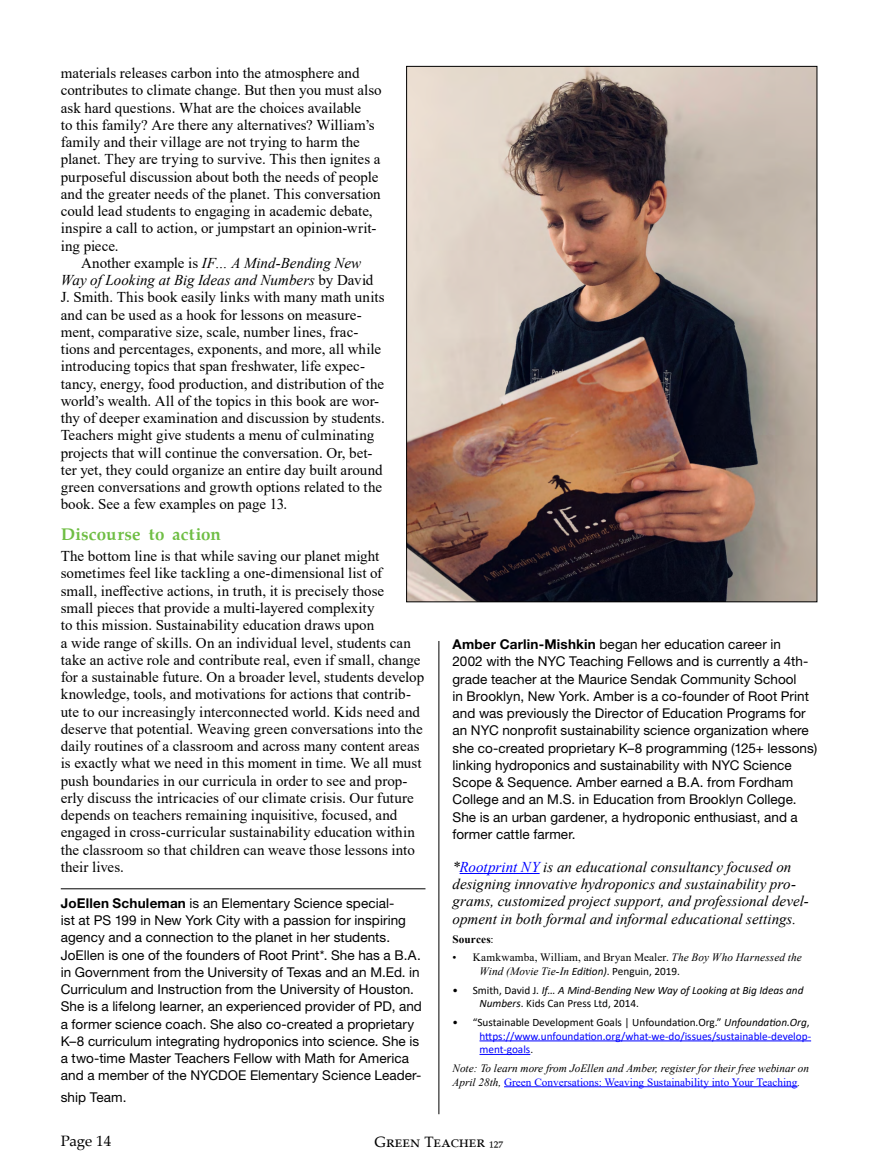
<style>
.page{position:relative;width:878px;height:1175px;background:#fff}
.page>*{position:absolute;margin:0;border:0;box-sizing:border-box;transform-origin:0 0}
.t1{font:700 19.5px "Palatino";letter-spacing:-.005em;color:#6fbe44}
.t2{font:16.5px "Palatino Linotype";color:#000}
.t3{font:15px/17.2px "Times New Roman";color:#000}
.t4{font:italic 15px/17.2px "Times New Roman";color:#000}
.t5{font:15px "Palatino Linotype";color:#000}
.t6{font:13.5px/17.2px "Helvetica Neue LT Std";letter-spacing:.005em;color:#000}
.t7{font:italic 11.25px/13.5px "Times New Roman";color:#000}
.t8{font:11.25px/13.5px "Calibri";color:#00f}
.t9{font:italic 11.25px/13.5px "Calibri";color:#000}
.t10{font:700 11.25px "Times New Roman";letter-spacing:.015em;color:#000}
.s1{font-style:italic}
.s2{font-weight:700}
.s3{color:#00f}
.s4{font-weight:400}
.s5{font-style:normal}
.s6{font-family:"Calibri"}
.s7{font-family:"Calibri";font-style:normal}
.s8{color:#000}
.s9{font-style:italic;color:#000}
.s10{font-family:"Times New Roman";color:#000}
.s11{font-style:normal;color:#00f}
.s12{font-size:15px}
</style>
<div class="page">
<img style="left:408px;top:68px;width:407px;height:532px">
<hr style="left:438px;top:641px;width:1px;height:473px;background:#000">
<hr style="left:61px;top:888px;width:364px;height:1px;background:#000">
<hr style="left:459px;top:873px;width:80px;height:1px;background:#00f">
<hr style="left:479px;top:1040px;width:332px;height:1px;background:#00f">
<hr style="left:479px;top:1054px;width:51px;height:1px;background:#00f">
<hr style="left:504px;top:1086px;width:293px;height:1px;background:#00f">
<p class="t3" style="left:61px;top:64px;width:322px">materials releases carbon into the atmosphere and contributes to climate change. But then you must also ask hard questions. What are the choices available<br>to this family? Are there any alternatives? William’s family and their village are not trying to harm the planet. They are trying to survive. This then ignites a purposeful discussion about both the needs of people and the greater needs of the planet. This conversation could lead students to engaging in academic debate, inspire a call to action, or jumpstart an opinion-writ&shy;ing piece.</p>
<p class="t3" style="left:61px;top:254px;width:325px;text-indent:20px">Another example is <span class="s1">IF… A Mind-Bending New Way of Looking at Big Ideas and Numbers</span> by David J. Smith. This book easily links with many math units and can be used as a hook for lessons on measure&shy;ment, comparative size, scale, number lines, frac&shy;tions and percentages, exponents, and more, all while introducing topics that span freshwater, life expec&shy;tancy, energy, food production, and distribution of the world’s wealth. All of the topics in this book are wor&shy;thy of deeper examination and discussion by students.<br>Teachers might give students a menu of culminating projects that will continue the conversation. Or, bet&shy;ter yet, they could organize an entire day built around green conversations and growth options related to the book. See a few examples on page 13.</p>
<h1 class="t1" style="left:61px;top:525px;width:162px">Discourse to action</h1>
<p class="t3" style="left:61px;top:547px;width:365px">The bottom line is that while saving our planet might sometimes feel like tackling a one-dimensional list of<br>small, ineffective actions, in truth, it is precisely those<br>small pieces that provide a multi-layered complexity<br>to this mission. Sustainability education draws upon<br>a wide range of skills. On an individual level, students can take an active role and contribute real, even if small, change for a sustainable future. On a broader level, students develop knowledge, tools, and motivations for actions that contrib&shy;ute to our increasingly interconnected world. Kids need and deserve that potential. Weaving green conversations into the daily routines of a classroom and across many content areas is exactly what we need in this moment in time. We all must push boundaries in our curricula in order to see and prop&shy;erly discuss the intricacies of our climate crisis. Our future depends on teachers remaining inquisitive, focused, and engaged in cross-curricular sustainability education within the classroom so that children can weave those lessons into their lives.</p>
<p class="t6" style="left:61px;top:894px;width:363px"><span class="s2">JoEllen Schuleman</span> is an Elementary Science special-<br>ist at PS 199 in New York City with a passion for inspiring agency and a connection to the planet in her students.<br>JoEllen is one of the founders of Root Print*. She has a B.A. in Government from the University of Texas and an M.Ed. in Curriculum and Instruction from the University of Houston.<br>She is a lifelong learner, an experienced provider of PD, and a former science coach. She also co-created a proprietary K–8 curriculum integrating hydroponics into science. She is a two-time Master Teachers Fellow with Math for America and a member of the NYCDOE Elementary Science Leader-</p>
<p class="t6" style="left:61px;top:1088px;width:67px">ship Team.</p>
<p class="t6" style="left:452px;top:635px;width:366px"><span class="s2">Amber Carlin-Mishkin</span> began her education career in<br>2002 with the NYC Teaching Fellows and is currently a 4th&shy;grade teacher at the Maurice Sendak Community School<br>in Brooklyn, New York. Amber is a co-founder of Root Print and was previously the Director of Education Programs for an NYC nonprofit sustainability science organization where she co-created proprietary K–8 programming (125+ lessons) linking hydroponics and sustainability with NYC Science Scope &amp; Sequence. Amber earned a B.A. from Fordham College and an M.S. in Education from Brooklyn College.<br>She is an urban gardener, a hydroponic enthusiast, and a former cattle farmer.</p>
<p class="t4" style="left:452px;top:858px;width:358px">*<span class="s3">Rootprint NY</span> is an educational consultancy focused on designing innovative hydroponics and sustainability pro&shy;grams, customized project support, and professional devel&shy;opment in both formal and informal educational settings.</p>
<p class="t10" style="left:452px;top:931px;width:43px">Sources<span class="s4">:</span></p>
<p class="t7" style="left:479px;top:950px;width:324px;text-indent:-27px"><span class="s5">• Kamkwamba, William, and Bryan Mealer.</span> The Boy Who Harnessed the<br>Wind (Movie Tie-In <span class="s6">Edition)</span><span class="s7">. Penguin, 2019.</span></p>
<p class="t9" style="left:479px;top:982px;width:325px;text-indent:-27px"><span class="s5">• Smith, David J.</span> If… A Mind-Bending New Way of Looking at Big Ideas and<br>Numbers<span class="s5">. Kids Can Press Ltd, 2014.</span></p>
<p class="t8" style="left:479px;top:1015px;width:333px;text-indent:-27px"><span class="s8">• “Sustainable Development Goals | Unfoundation.Org.”</span> <span class="s9">Unfoundation.Org</span><span class="s8">, </span>https://www.unfoundation.org/what-we-do/issues/sustainable-develop&shy;ment-goals<span class="s10">.</span></p>
<p class="t7" style="left:452px;top:1061px;width:358px">Note: To learn more from JoEllen and Amber, register for their free webinar on<br>April 28th, <span class="s11">Green Conversations: Weaving Sustainability into Your Teaching</span>.</p>
<p class="t5" style="left:61px;top:1130px;width:52px">Page 14</p>
<p class="t2" style="left:374px;top:1130px;width:130px"><span class="s12">G</span>reen <span class="s12">T</span>eacher <span class="s12">127</span></p>
</div>
